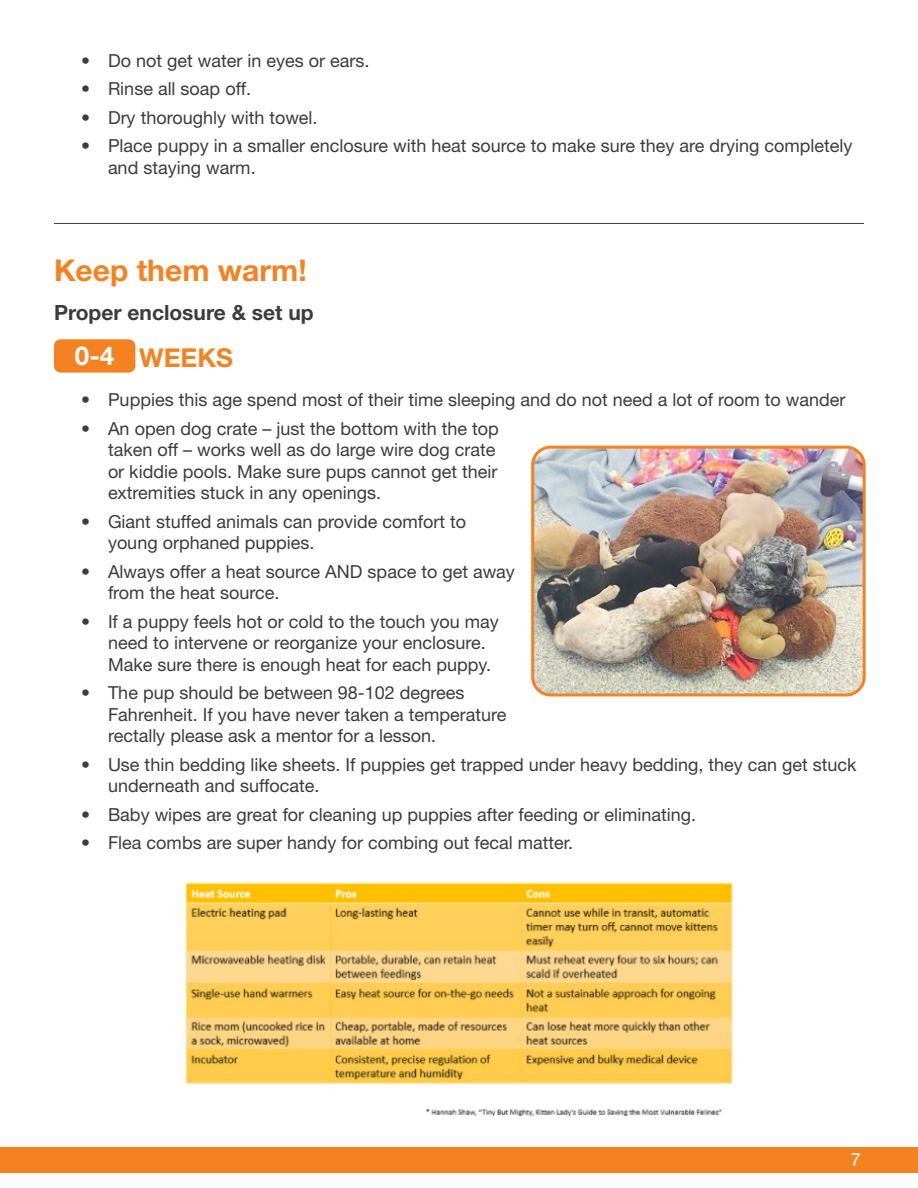
<style>
.page{position:relative;width:918px;height:1188px;background:#fff}
.page>*{position:absolute;margin:0;border:0;box-sizing:border-box;transform-origin:0 0}
.Heading{font:700 30px "Helvetica Neue LT Std";color:#f58220}
.t1{font:700 25.95px "Helvetica Neue LT Std";color:#f58220}
.t2{font:700 25.95px "Helvetica Neue LT Std";color:#fff}
.t3{font:700 21px "Helvetica Neue LT Std";color:#3c3c3d}
.t4{font:18px/21.6px "Helvetica Neue LT Std";color:#3c3c3d}
.t5{font:18px "Helvetica Neue LT Std";color:#fff}
</style>
<div class="page">
<div style="left:0;top:1147px;width:918px;height:26px;background:#f58220"></div>
<hr style="left:54px;top:223px;width:810px;height:1px;background:#3c3c3d">
<img style="left:535px;top:447px;width:327px;height:248px">
<div style="left:531px;top:446px;width:335px;height:250px;border:3px solid #f58220;border-radius:18px"></div>
<img style="left:185px;top:882px;width:549px;height:235px">
<div style="left:54px;top:339px;width:81px;height:34px;background:#f58220;border-radius:7px"></div>
<p class="t4" style="left:81px;top:49px;width:290px">• Do not get water in eyes or ears.</p>
<p class="t4" style="left:81px;top:78px;width:172px">• Rinse all soap off.</p>
<p class="t4" style="left:81px;top:106px;width:238px">• Dry thoroughly with towel.</p>
<p class="t4" style="left:108px;top:134px;width:746px;text-indent:-27px">• Place puppy in a smaller enclosure with heat source to make sure they are drying completely and staying warm.</p>
<p class="Heading" style="left:54px;top:252px;width:254px">Keep them warm!</p>
<p class="t3" style="left:54px;top:299px;width:261px">Proper enclosure &amp; set up</p>
<p class="t2" style="left:75px;top:340px;width:41px">0-4</p>
<p class="t1" style="left:139px;top:341px;width:95px">WEEKS</p>
<p class="t4" style="left:81px;top:389px;width:766px">• Puppies this age spend most of their time sleeping and do not need a lot of room to wander</p>
<p class="t4" style="left:108px;top:417px;width:392px;text-indent:-27px">• An open dog crate – just the bottom with the top taken off – works well as do large wire dog crate or kiddie pools. Make sure pups cannot get their extremities stuck in any openings.</p>
<p class="t4" style="left:108px;top:510px;width:360px;text-indent:-27px">• Giant stuffed animals can provide comfort to young orphaned puppies.</p>
<p class="t4" style="left:108px;top:560px;width:408px;text-indent:-27px">• Always offer a heat source AND space to get away from the heat source.</p>
<p class="t4" style="left:108px;top:610px;width:392px;text-indent:-27px">• If a puppy feels hot or cold to the touch you may need to intervene or reorganize your enclosure.<br>Make sure there is enough heat for each puppy.</p>
<p class="t4" style="left:108px;top:682px;width:400px;text-indent:-27px">• The pup should be between 98-102 degrees<br>Fahrenheit. If you have never taken a temperature rectally please ask a mentor for a lesson.</p>
<p class="t4" style="left:108px;top:753px;width:750px;text-indent:-27px">• Use thin bedding like sheets. If puppies get trapped under heavy bedding, they can get stuck underneath and suffocate.</p>
<p class="t4" style="left:81px;top:803px;width:617px">• Baby wipes are great for cleaning up puppies after feeding or eliminating.</p>
<p class="t4" style="left:81px;top:832px;width:494px">• Flea combs are super handy for combing out fecal matter.</p>
<p class="t5" style="left:851px;top:1149px;width:12px">7</p>
</div>
